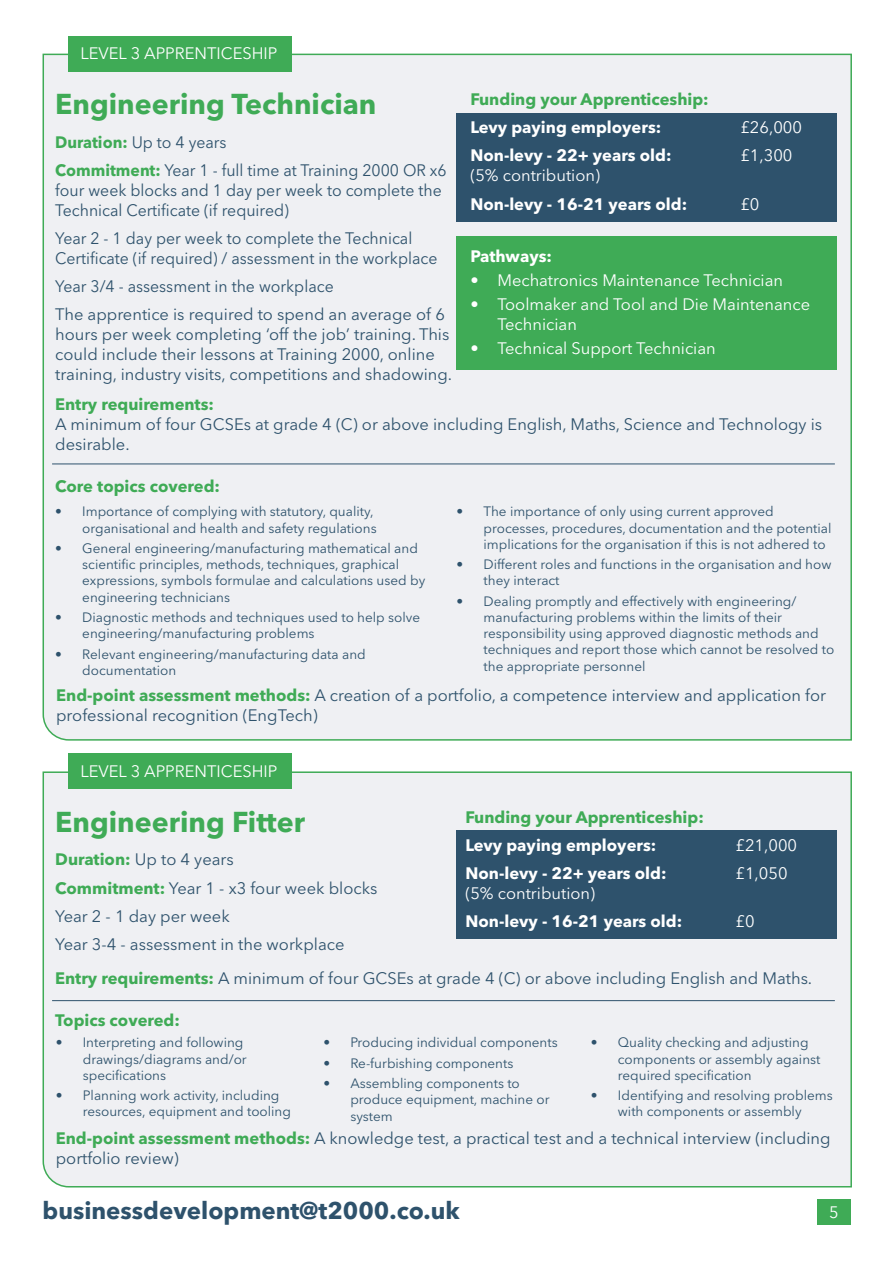
<style>
.page{position:relative;width:893px;height:1263px;background:#fff}
.page>*{position:absolute;margin:0;border:0;box-sizing:border-box;transform-origin:0 0}
.Heading_2_white{font:700 28.5px "Avenir Next LT Pro";color:#3fab56}
.t1{font:700 24px "Avenir Next LT Pro";color:#2e526c}
.Heading_2_white-2{font:16.5px/19.8px "Avenir Next LT Pro";color:#2e526c}
.Heading_2_white-3{font:16.5px/19.8px "Avenir Next LT Pro";color:#2e526c;scale:.96 1}
.Heading_2_white-4{font:16.5px/19.8px "Avenir Next LT Pro";color:#fff}
.Heading_2_white-5{font:700 16.5px "Avenir Next LT Pro";color:#fff}
.Heading_2_white-6{font:700 16.5px "Avenir Next LT Pro";color:#3fab56}
.Heading_2_white-7{font:13.5px/16.2px "Avenir Next LT Pro";color:#2e526c}
.s1{font-weight:700;color:#3fab56}
</style>
<div class="page">
<div style="left:817px;top:1199px;width:33px;height:26px;background:#3fab56"></div>
<div style="left:42px;top:53px;width:810px;height:688px;background:#eff0f3"></div>
<div style="left:68px;top:36px;width:224px;height:35px;background:#3fab56"></div>
<div style="left:456px;top:114px;width:381px;height:108px;background:#2e526c"></div>
<div style="left:456px;top:236px;width:381px;height:134px;background:#3fab56"></div>
<hr style="left:52px;top:464px;width:783px;height:1px;background:#2e526c">
<div style="left:42px;top:771px;width:810px;height:417px;background:#eff0f3"></div>
<div style="left:68px;top:754px;width:224px;height:35px;background:#3fab56"></div>
<div style="left:456px;top:831px;width:381px;height:108px;background:#2e526c"></div>
<hr style="left:52px;top:1000px;width:783px;height:1px;background:#2e526c">
<h2 class="Heading_2_white-4" style="left:80px;top:43px;width:199px">LEVEL 3 APPRENTICESHIP</h2>
<h2 class="Heading_2_white-6" style="left:470px;top:89px;width:240px">Funding your Apprenticeship:</h2>
<h2 class="Heading_2_white-5" style="left:470px;top:117px;width:192px">Levy paying employers:</h2>
<h2 class="Heading_2_white-4" style="left:740px;top:118px;width:63px">£26,000</h2>
<h2 class="Heading_2_white-5" style="left:470px;top:146px;width:203px">Non-levy - 22+ years old:</h2>
<h2 class="Heading_2_white-4" style="left:740px;top:146px;width:54px">£1,300</h2>
<h2 class="Heading_2_white-4" style="left:470px;top:166px;width:131px">(5% contribution)</h2>
<h2 class="Heading_2_white-5" style="left:470px;top:194px;width:218px">Non-levy - 16-21 years old:</h2>
<h2 class="Heading_2_white-4" style="left:740px;top:194px;width:21px">£0</h2>
<h2 class="Heading_2_white" style="left:55px;top:87px;width:323px">Engineering Technician</h2>
<h2 class="Heading_2_white-3" style="left:55px;top:132px;width:180px"><span class="s1">Duration:</span> Up to 4 years</h2>
<h2 class="Heading_2_white-3" style="left:55px;top:160px;width:409px"><span class="s1">Commitment:</span> Year 1 - full time at Training 2000 OR x6 four week blocks and 1 day per week to complete the<br>Technical Certificate (if required)</h2>
<h2 class="Heading_2_white-3" style="left:55px;top:228px;width:400px">Year 2 - 1 day per week to complete the Technical<br>Certificate (if required) / assessment in the workplace</h2>
<h2 class="Heading_2_white-3" style="left:55px;top:276px;width:292px">Year 3/4 - assessment in the workplace</h2>
<h2 class="Heading_2_white-2" style="left:55px;top:305px;width:398px">The apprentice is required to spend an average of 6 hours per week completing ‘off the job’ training. This could include their lessons at Training 2000, online training, industry visits, competitions and shadowing.</h2>
<h2 class="Heading_2_white-2" style="left:55px;top:395px;width:768px"><span class="s1">Entry requirements:<br></span>A minimum of four GCSEs at grade 4 (C) or above including English, Maths, Science and Technology is desirable.</h2>
<h2 class="Heading_2_white-5" style="left:470px;top:246px;width:83px">Pathways:</h2>
<h2 class="Heading_2_white-4" style="left:470px;top:271px;width:314px">• Mechatronics Maintenance Technician</h2>
<h2 class="Heading_2_white-4" style="left:497px;top:295px;width:314px;text-indent:-27px">• Toolmaker and Tool and Die Maintenance<br>Technician</h2>
<h2 class="Heading_2_white-4" style="left:470px;top:338px;width:247px">• Technical Support Technician</h2>
<h2 class="Heading_2_white-6" style="left:55px;top:476px;width:166px">Core topics covered:</h2>
<h2 class="Heading_2_white-7" style="left:55px;top:503px;width:323px;text-align:right">• Importance of complying with statutory, quality, organisational and health and safety regulations</h2>
<h2 class="Heading_2_white-7" style="left:82px;top:540px;width:344px;text-indent:-27px">• General engineering/manufacturing mathematical and scientific principles, methods, techniques, graphical expressions, symbols formulae and calculations used by engineering technicians</h2>
<h2 class="Heading_2_white-7" style="left:82px;top:609px;width:339px;text-indent:-27px">• Diagnostic methods and techniques used to help solve engineering/manufacturing problems</h2>
<h2 class="Heading_2_white-7" style="left:82px;top:646px;width:285px;text-indent:-27px">• Relevant engineering/manufacturing data and documentation</h2>
<h2 class="Heading_2_white-7" style="left:484px;top:503px;width:349px;text-indent:-27px">• The importance of only using current approved processes, procedures, documentation and the potential implications for the organisation if this is not adhered to</h2>
<h2 class="Heading_2_white-7" style="left:484px;top:556px;width:349px;text-indent:-27px">• Different roles and functions in the organisation and how they interact</h2>
<h2 class="Heading_2_white-7" style="left:484px;top:593px;width:352px;text-indent:-27px">• Dealing promptly and effectively with engineering/ manufacturing problems within the limits of their responsibility using approved diagnostic methods and techniques and report those which cannot be resolved to the appropriate personnel</h2>
<h2 class="Heading_2_white-2" style="left:56px;top:685px;width:771px"><span class="s1">End-point assessment methods:</span> A creation of a portfolio, a competence interview and application for professional recognition (EngTech)</h2>
<h2 class="Heading_2_white-4" style="left:80px;top:761px;width:199px">LEVEL 3 APPRENTICESHIP</h2>
<h2 class="Heading_2_white-6" style="left:465px;top:807px;width:240px">Funding your Apprenticeship:</h2>
<h2 class="Heading_2_white-5" style="left:465px;top:835px;width:192px">Levy paying employers:</h2>
<h2 class="Heading_2_white-4" style="left:735px;top:835px;width:63px">£21,000</h2>
<h2 class="Heading_2_white-5" style="left:465px;top:863px;width:203px">Non-levy - 22+ years old:</h2>
<h2 class="Heading_2_white-4" style="left:735px;top:864px;width:54px">£1,050</h2>
<h2 class="Heading_2_white-4" style="left:465px;top:883px;width:131px">(5% contribution)</h2>
<h2 class="Heading_2_white-5" style="left:465px;top:911px;width:218px">Non-levy - 16-21 years old:</h2>
<h2 class="Heading_2_white-4" style="left:735px;top:912px;width:21px">£0</h2>
<h2 class="Heading_2_white" style="left:55px;top:804px;width:251px">Engineering Fitter</h2>
<h2 class="Heading_2_white-2" style="left:55px;top:850px;width:180px"><span class="s1">Duration:</span> Up to 4 years</h2>
<h2 class="Heading_2_white-2" style="left:55px;top:878px;width:324px"><span class="s1">Commitment:</span> Year 1 - x3 four week blocks</h2>
<h2 class="Heading_2_white-2" style="left:55px;top:906px;width:176px">Year 2 - 1 day per week</h2>
<h2 class="Heading_2_white-2" style="left:55px;top:935px;width:291px">Year 3-4 - assessment in the workplace</h2>
<h2 class="Heading_2_white-2" style="left:55px;top:969px;width:758px"><span class="s1">Entry requirements:</span> A minimum of four GCSEs at grade 4 (C) or above including English and Maths.</h2>
<h2 class="Heading_2_white-6" style="left:55px;top:1010px;width:126px">Topics covered:</h2>
<h2 class="Heading_2_white-7" style="left:83px;top:1034px;width:165px;text-indent:-27px">• Interpreting and following drawings/diagrams and/or specifications</h2>
<h2 class="Heading_2_white-7" style="left:83px;top:1087px;width:210px;text-indent:-27px">• Planning work activity, including resources, equipment and tooling</h2>
<h2 class="Heading_2_white-7" style="left:323px;top:1034px;width:236px">• Producing individual components</h2>
<h2 class="Heading_2_white-7" style="left:323px;top:1055px;width:192px">• Re-furbishing components</h2>
<h2 class="Heading_2_white-7" style="left:350px;top:1075px;width:201px;text-indent:-27px">• Assembling components to produce equipment, machine or system</h2>
<h2 class="Heading_2_white-7" style="left:618px;top:1034px;width:204px;text-indent:-27px">• Quality checking and adjusting components or assembly against required specification</h2>
<h2 class="Heading_2_white-7" style="left:591px;top:1087px;width:243px;text-align:center">• Identifying and resolving problems with components or assembly</h2>
<h2 class="Heading_2_white-2" style="left:56px;top:1129px;width:776px"><span class="s1">End-point assessment methods:</span> A knowledge test, a practical test and a technical interview (including portfolio review)</h2>
<h2 class="t1" style="left:43px;top:1196px;width:419px">businessdevelopment@t2000.co.uk</h2>
<p class="Heading_2_white-4" style="left:829px;top:1202px;width:11px">5</p>
</div>
